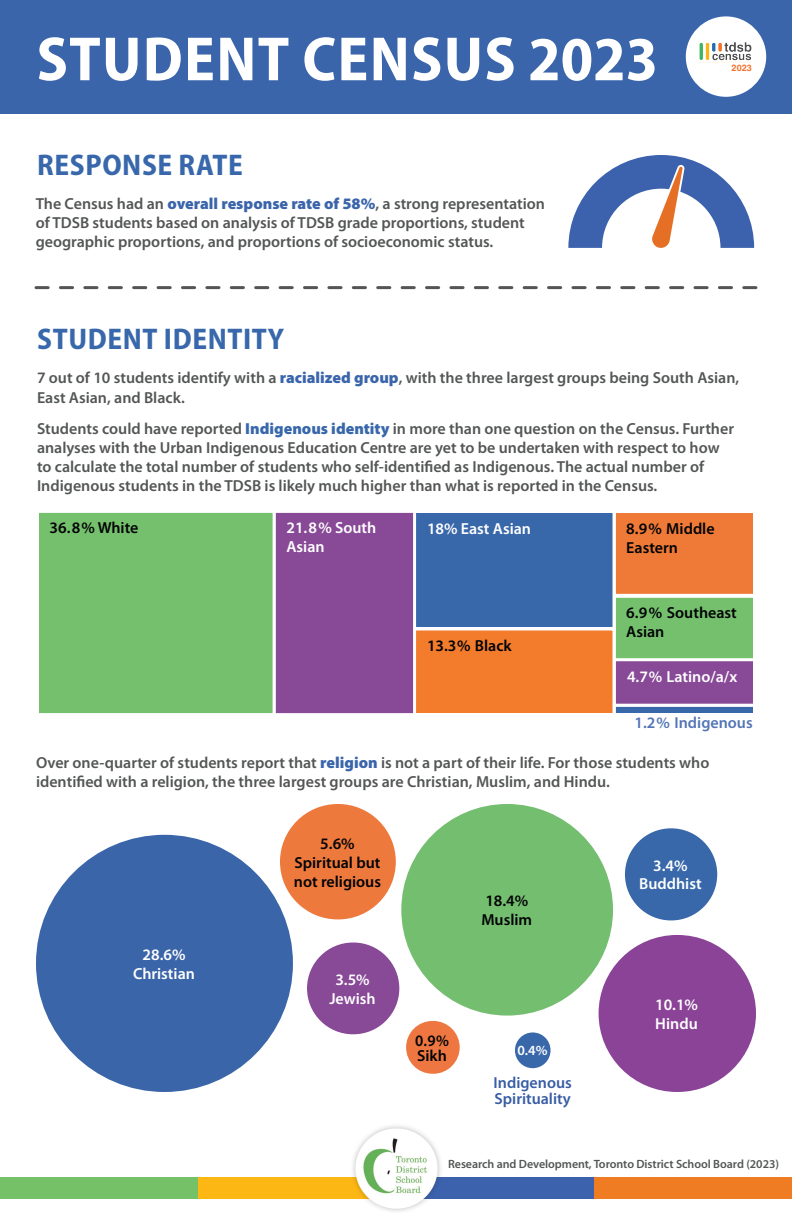
<style>
.page{position:relative;width:792px;height:1224px;background:#fff}
.page>*{position:absolute;margin:0;border:0;box-sizing:border-box;transform-origin:0 0}
.t1{font:700 semi-condensed 63px "Myriad Pro";letter-spacing:.02em;color:#fff}
.section_title{font:700 semi-condensed 30px "Myriad Pro";letter-spacing:.02em;color:#3868ab}
.Paragraph_Style_1{font:600 16px/19.2px "Myriad Pro";color:#545555}
.Paragraph_Style_1-2{font:600 16px/19.2px "Myriad Pro";color:#020304}
.Paragraph_Style_1-3{font:600 16px/19.2px "Myriad Pro";color:#fff}
.Paragraph_Style_1-4{font:600 16px/16px "Myriad Pro";color:#385da5}
.Paragraph_Style_1-5{font:600 16px "Myriad Pro";color:#5375b6}
.Paragraph_Style_1-6{font:600 16px "Myriad Pro";color:#020304;scale:.96 1}
.Paragraph_Style_1-7{font:600 14px "Myriad Pro";color:#fff}
.t2{font:600 12px "Myriad Pro";letter-spacing:-.005em;color:#545555}
.t3{font:700 9px "Helvetica";color:#f1722d}
.s1{font-weight:900;color:#3b65ab}
.s2{font-weight:900;color:#3868ab}
</style>
<div class="page">
<div style="left:0;top:1177px;width:198px;height:22px;background:#74c167"></div>
<div style="left:198px;top:1177px;width:198px;height:22px;background:#fdb714"></div>
<div style="left:396px;top:1177px;width:198px;height:22px;background:#3c61ad"></div>
<div style="left:594px;top:1177px;width:198px;height:22px;background:#ef7c22"></div>
<img style="left:353px;top:1126px;width:88px;height:86px">
<div style="left:0;top:0;width:792px;height:114px;background:#3b65ab"></div>
<svg style="left:568px;top:155px;width:186px;height:93px"></svg>
<svg style="left:36px;top:286px;width:720px;height:3px"></svg>
<div style="left:613px;top:704px;width:143px;height:12px;background:#3968aa;border:3px solid #fff"></div>
<div style="left:613px;top:658px;width:143px;height:49px;background:#884997;border:3px solid #fff"></div>
<div style="left:613px;top:595px;width:143px;height:66px;background:#74c06d;border:3px solid #fff"></div>
<div style="left:613px;top:510px;width:143px;height:87px;background:#ef7936;border:3px solid #fff"></div>
<div style="left:412px;top:510px;width:204px;height:120px;background:#3968aa;border:3px solid #fff"></div>
<div style="left:412px;top:627px;width:204px;height:89px;background:#f27b2c;border:3px solid #fff"></div>
<div style="left:273px;top:510px;width:143px;height:206px;background:#884997;border:3px solid #fff"></div>
<div style="left:36px;top:510px;width:240px;height:206px;background:#74c06d;border:3px solid #fff"></div>
<img style="left:685px;top:16px;width:82px;height:81px">
<div style="left:732px;top:64px;width:22px;height:11px;background:#fff"></div>
<div style="left:280px;top:804px;width:116px;height:115px;background:#ee793c;border-radius:58px"></div>
<div style="left:36px;top:835px;width:257px;height:257px;background:#3b65a9;border-radius:128px"></div>
<div style="left:599px;top:935px;width:157px;height:157px;background:#8a4396;border-radius:79px"></div>
<div style="left:401px;top:804px;width:212px;height:212px;background:#74be70;border-radius:106px"></div>
<div style="left:307px;top:943px;width:92px;height:91px;background:#884997;border-radius:46px"></div>
<div style="left:406px;top:1021px;width:54px;height:53px;background:#ee7741;border-radius:26px"></div>
<div style="left:625px;top:828px;width:92px;height:92px;background:#3968aa;border-radius:46px"></div>
<div style="left:515px;top:1032px;width:36px;height:36px;background:#3968aa;border-radius:18px"></div>
<h1 class="t1" style="left:37px;top:24px;width:623px">STUDENT CENSUS 2023</h1>
<h2 class="section_title" style="left:37px;top:148px;width:207px">RESPONSE RATE</h2>
<p class="Paragraph_Style_1" style="left:36px;top:194px;width:511px">The Census had an <span class="s1">overall response rate of 58%</span>, a strong representation of TDSB students based on analysis of TDSB grade proportions, student geographic proportions, and proportions of socioeconomic status.</p>
<p class="t3" style="left:732px;top:62px;width:22px">2023</p>
<h2 class="section_title" style="left:37px;top:323px;width:248px">STUDENT IDENTITY</h2>
<p class="Paragraph_Style_1" style="left:37px;top:368px;width:704px">7 out of 10 students identify with a <span class="s1">racialized group</span>, with the three largest groups being South Asian,<br>East Asian, and Black.</p>
<p class="Paragraph_Style_1" style="left:37px;top:418px;width:699px">Students could have reported <span class="s2">Indigenous identity</span> in more than one question on the Census. Further analyses with the Urban Indigenous Education Centre are yet to be undertaken with respect to how to calculate the total number of students who self-identified as Indigenous. The actual number of Indigenous students in the TDSB is likely much higher than what is reported in the Census.</p>
<p class="Paragraph_Style_1-2" style="left:50px;top:518px;width:90px">36.8% White</p>
<p class="Paragraph_Style_1-3" style="left:286px;top:518px;width:91px">21.8% South<br>Asian</p>
<p class="Paragraph_Style_1-3" style="left:427px;top:518px;width:106px">18% East Asian</p>
<p class="Paragraph_Style_1-2" style="left:427px;top:635px;width:86px">13.3% Black</p>
<p class="Paragraph_Style_1-2" style="left:626px;top:518px;width:90px">8.9% Middle<br>Eastern</p>
<p class="Paragraph_Style_1-2" style="left:626px;top:602px;width:112px">6.9% Southeast<br>Asian</p>
<p class="Paragraph_Style_1-3" style="left:627px;top:667px;width:112px">4.7% Latino/a/x</p>
<p class="Paragraph_Style_1-5" style="left:635px;top:712px;width:120px">1.2% Indigenous</p>
<p class="Paragraph_Style_1" style="left:36px;top:752px;width:675px">Over one-quarter of students report that <span class="s1">religion</span> is not a part of their life. For those students who identified with a religion, the three largest groups are Christian, Muslim, and Hindu.</p>
<p class="Paragraph_Style_1-3" style="left:143px;top:944px;width:44px">28.6%</p>
<p class="Paragraph_Style_1-3" style="left:133px;top:964px;width:63px">Christian</p>
<p class="Paragraph_Style_1-2" style="left:320px;top:833px;width:36px">5.6%</p>
<p class="Paragraph_Style_1-2" style="left:294px;top:852px;width:89px">Spiritual but not religious</p>
<p class="Paragraph_Style_1-3" style="left:335px;top:969px;width:36px">3.5%</p>
<p class="Paragraph_Style_1-3" style="left:329px;top:989px;width:48px">Jewish</p>
<p class="Paragraph_Style_1-2" style="left:485px;top:891px;width:44px">18.4%</p>
<p class="Paragraph_Style_1-2" style="left:481px;top:910px;width:52px">Muslim</p>
<p class="Paragraph_Style_1-6" style="left:415px;top:1030px;width:37px">0.9%</p>
<p class="Paragraph_Style_1-2" style="left:417px;top:1045px;width:31px">Sikh</p>
<p class="Paragraph_Style_1-7" style="left:517px;top:1042px;width:32px">0.4%</p>
<p class="Paragraph_Style_1-4" style="left:494px;top:1074px;width:80px">Indigenous<br>Spirituality</p>
<p class="Paragraph_Style_1-3" style="left:653px;top:856px;width:36px">3.4%</p>
<p class="Paragraph_Style_1-3" style="left:639px;top:874px;width:64px">Buddhist</p>
<p class="Paragraph_Style_1-3" style="left:655px;top:995px;width:44px">10.1%</p>
<p class="Paragraph_Style_1-3" style="left:655px;top:1014px;width:44px">Hindu</p>
<p class="t2" style="left:448px;top:1157px;width:332px">Research and Development, Toronto District School Board (2023)</p>
</div>
